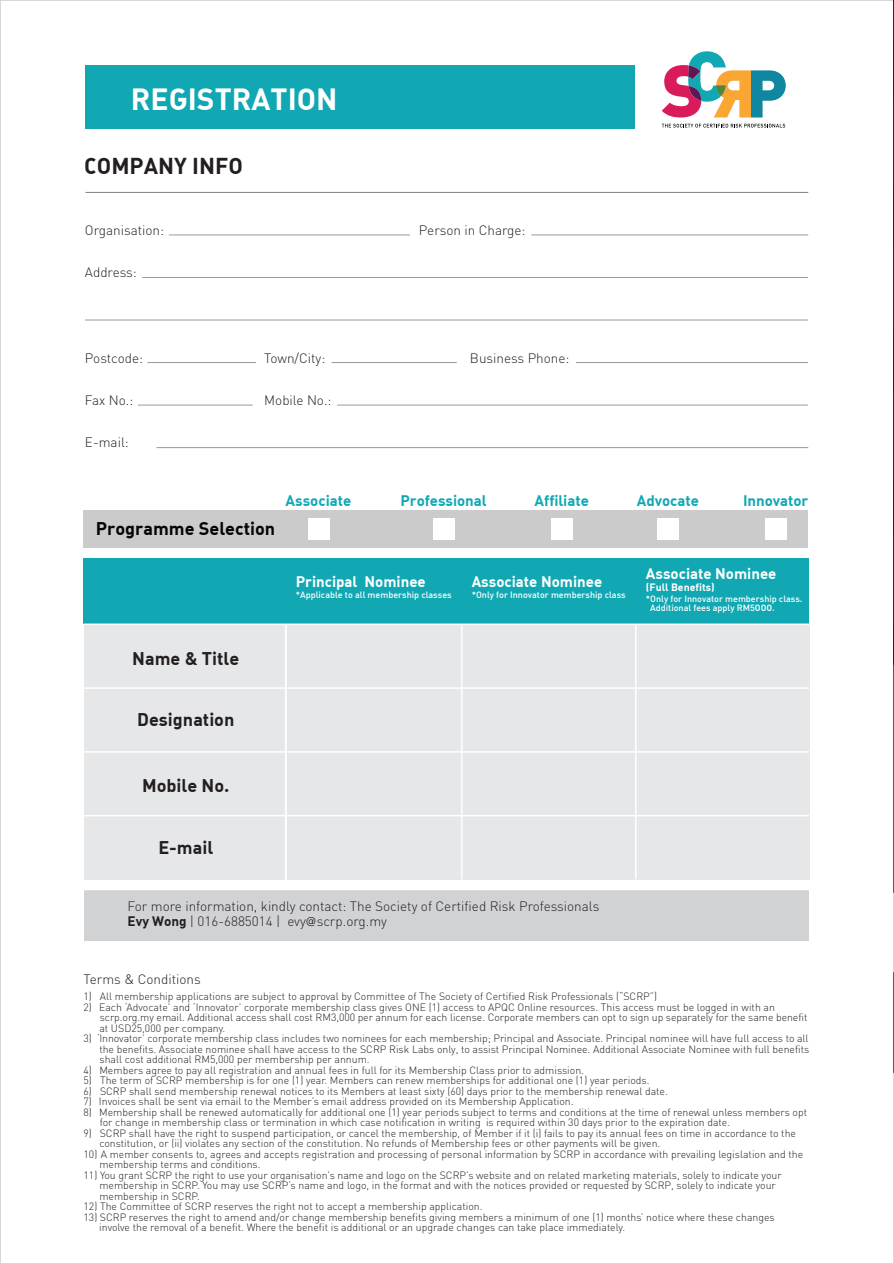
<style>
.page{position:relative;width:894px;height:1264px;background:#fff}
.page>*{position:absolute;margin:0;border:0;box-sizing:border-box;transform-origin:0 0}
.t1{font:700 30px "DIN Alternate";color:#fff}
.t2{font:700 22.5px "DIN Alternate";color:#231f20}
.t3{font:700 18px "DIN Alternate";color:#231f20}
.t4{font:700 18px "DIN Alternate";color:#040503}
.t5{font:700 15px "DIN Alternate";color:#fff}
.t6{font:700 15px "DIN Alternate";letter-spacing:-.005em;color:#11a8b4}
.t7{font:300 13.5px/15px "DIN";color:#231f20}
.t8{font:300 10.5px/10.5px "DIN";color:#231f20}
.t9{font:700 10.5px "DIN Alternate";color:#fff}
.t10{font:500 9px/9px "DIN Alternate";color:#fff}
.s1{font-size:10.8px}
.s2{font-family:"DIN Alternate";font-weight:700}
.s3{font-family:"Avant Garde LT";font-weight:400;font-size:12px;color:#201d1e}
</style>
<div class="page">
<svg style="left:893px;top:0;width:1px;height:1263px"></svg>
<div style="left:84px;top:510px;width:724px;height:37px;background:#cbcbcb"></div>
<div style="left:84px;top:624px;width:725px;height:255px;background:#e6e7e9"></div>
<div style="left:84px;top:889px;width:725px;height:51px;background:#d1d2d4"></div>
<div style="left:85px;top:65px;width:550px;height:64px;background:#11a8b4"></div>
<div style="left:84px;top:558px;width:725px;height:66px;background:#11a8b4"></div>
<svg style="left:662px;top:124px;width:123px;height:3px"></svg>
<svg style="left:662px;top:51px;width:123px;height:66px"></svg>
<hr style="left:86px;top:192px;width:722px;height:1px;background:#808180">
<hr style="left:169px;top:235px;width:241px;height:1px;background:#999">
<hr style="left:531px;top:235px;width:277px;height:1px;background:#999">
<hr style="left:142px;top:277px;width:666px;height:1px;background:#999">
<hr style="left:85px;top:320px;width:723px;height:1px;background:#999">
<hr style="left:147px;top:362px;width:109px;height:1px;background:#999">
<hr style="left:138px;top:405px;width:115px;height:1px;background:#999">
<hr style="left:156px;top:447px;width:652px;height:1px;background:#999">
<hr style="left:331px;top:362px;width:126px;height:1px;background:#999">
<hr style="left:576px;top:362px;width:232px;height:1px;background:#999">
<hr style="left:337px;top:405px;width:471px;height:1px;background:#999">
<hr style="left:84px;top:623px;width:725px;height:2px;background:#fff">
<hr style="left:84px;top:687px;width:725px;height:2px;background:#fff">
<hr style="left:84px;top:751px;width:725px;height:1px;background:#fff">
<hr style="left:84px;top:815px;width:725px;height:1px;background:#fff">
<hr style="left:84px;top:888px;width:725px;height:2px;background:#fff">
<hr style="left:635px;top:624px;width:1px;height:255px;background:#fff">
<hr style="left:461px;top:624px;width:1px;height:255px;background:#fff">
<hr style="left:285px;top:624px;width:2px;height:255px;background:#fff">
<div style="left:308px;top:518px;width:21px;height:21px;background:#fff"></div>
<div style="left:551px;top:518px;width:21px;height:21px;background:#fff"></div>
<div style="left:433px;top:518px;width:21px;height:21px;background:#fff"></div>
<div style="left:657px;top:518px;width:21px;height:21px;background:#fff"></div>
<div style="left:765px;top:518px;width:21px;height:21px;background:#fff"></div>
<h1 class="t1" style="left:131px;top:79px;width:208px">REGISTRATION</h1>
<h2 class="t2" style="left:84px;top:151px;width:160px">COMPANY INFO</h2>
<p class="t7" style="left:85px;top:222px;width:81px">Organisation:</p>
<p class="t7" style="left:419px;top:222px;width:108px">Person in Charge:</p>
<p class="t7" style="left:85px;top:264px;width:53px">Address:</p>
<p class="t7" style="left:85px;top:350px;width:60px">Postcode:</p>
<p class="t7" style="left:264px;top:350px;width:63px">Town/City:</p>
<p class="t7" style="left:470px;top:350px;width:101px">Business Phone:</p>
<p class="t7" style="left:85px;top:392px;width:50px">Fax No.:</p>
<p class="t7" style="left:264px;top:392px;width:69px">Mobile No.:</p>
<p class="t7" style="left:85px;top:434px;width:45px">E-mail:</p>
<h3 class="t4" style="left:96px;top:516px;width:181px">Programme Selection</h3>
<h3 class="t6" style="left:286px;top:490px;width:67px">Associate</h3>
<h3 class="t6" style="left:400px;top:490px;width:88px">Professional</h3>
<h3 class="t6" style="left:534px;top:490px;width:56px">Affiliate</h3>
<h3 class="t6" style="left:637px;top:490px;width:64px">Advocate</h3>
<h3 class="t6" style="left:743px;top:490px;width:67px">Innovator</h3>
<h3 class="t5" style="left:646px;top:564px;width:132px">Associate Nominee</h3>
<p class="t9" style="left:646px;top:581px;width:70px">(Full Benefits)</p>
<h3 class="t5" style="left:296px;top:571px;width:132px">Principal Nominee</h3>
<h3 class="t5" style="left:472px;top:571px;width:132px">Associate Nominee</h3>
<p class="t10" style="left:296px;top:590px;width:157px">*Applicable to all membership classes</p>
<p class="t10" style="left:472px;top:590px;width:156px">*Only for Innovator membership class</p>
<p class="t10" style="left:650px;top:594px;width:154px;text-indent:-4px">*Only for Innovator membership class.<br>Additional fees apply RM5<span class="s1">000</span>.</p>
<h3 class="t3" style="left:132px;top:646px;width:108px">Name &amp; Title</h3>
<h3 class="t3" style="left:137px;top:708px;width:99px">Designation</h3>
<h3 class="t3" style="left:142px;top:774px;width:89px">Mobile No.</h3>
<h3 class="t3" style="left:158px;top:835px;width:56px">E-mail</h3>
<p class="t7" style="left:127px;top:899px;width:473px">For more information, kindly contact: The Society of Certified Risk Professionals<br><span class="s2">Evy Wong</span> | 016-6885014 | evy<span class="s3">@</span>scrp.org.my</p>
<p class="t7" style="left:84px;top:971px;width:119px">Terms &amp; Conditions</p>
<p class="t8" style="left:84px;top:991px;width:575px">1) All membership applications are subject to approval by Committee of The Society of Certified Risk Professionals (“SCRP”)</p>
<p class="t8" style="left:99px;top:1001px;width:709px;text-indent:-16px">2) Each ‘Advocate’ and ‘Innovator’ corporate membership class gives ONE (1) access to APQC Online resources. This access must be logged in with an scrp.org.my email. Additional access shall cost RM3,000 per annum for each license. Corporate members can opt to sign up separately for the same benefit at USD25,000 per company.</p>
<p class="t8" style="left:99px;top:1033px;width:711px;text-align:justify;text-indent:-16px">3) ‘Innovator’ corporate membership class includes two nominees for each membership; Principal and Associate. Principal nominee will have full access to all the benefits. Associate nominee shall have access to the SCRP Risk Labs only, to assist Principal Nominee. Additional Associate Nominee with full benefits shall cost additional RM5,000 per membership per annum.</p>
<p class="t8" style="left:84px;top:1064px;width:502px">4) Members agree to pay all registration and annual fees in full for its Membership Class prior to admission.</p>
<p class="t8" style="left:84px;top:1075px;width:567px">5) The term of SCRP membership is for one (1) year. Members can renew memberships for additional one (1) year periods.</p>
<p class="t8" style="left:84px;top:1085px;width:586px">6) SCRP shall send membership renewal notices to its Members at least sixty (60) days prior to the membership renewal date.</p>
<p class="t8" style="left:84px;top:1096px;width:491px">7) Invoices shall be sent via email to the Member’s email address provided on its Membership Application.</p>
<p class="t8" style="left:100px;top:1106px;width:709px;text-indent:-16px">8) Membership shall be renewed automatically for additional one (1) year periods subject to terms and conditions at the time of renewal unless members opt for change in membership class or termination in which case notification in writing is required within 30 days prior to the expiration date.</p>
<p class="t8" style="left:99px;top:1127px;width:698px;text-indent:-16px">9) SCRP shall have the right to suspend participation, or cancel the membership, of Member if it (i) fails to pay its annual fees on time in accordance to the constitution, or (ii) violates any section of the constitution. No refunds of Membership fees or other payments will be given.</p>
<p class="t8" style="left:99px;top:1148px;width:705px;text-indent:-16px">10) A member consents to, agrees and accepts registration and processing of personal information by SCRP in accordance with prevailing legislation and the membership terms and conditions.</p>
<p class="t8" style="left:99px;top:1169px;width:684px;text-indent:-16px">11) You grant SCRP the right to use your organisation’s name and logo on the SCRP’s website and on related marketing materials, solely to indicate your membership in SCRP. You may use SCRP’s name and logo, in the format and with the notices provided or requested by SCRP, solely to indicate your membership in SCRP.</p>
<p class="t8" style="left:84px;top:1201px;width:400px">12) The Committee of SCRP reserves the right not to accept a membership application.</p>
<p class="t8" style="left:99px;top:1211px;width:677px;text-indent:-16px">13) SCRP reserves the right to amend and/or change membership benefits giving members a minimum of one (1) months’ notice where these changes involve the removal of a benefit. Where the benefit is additional or an upgrade changes can take place immediately.</p>
</div>
